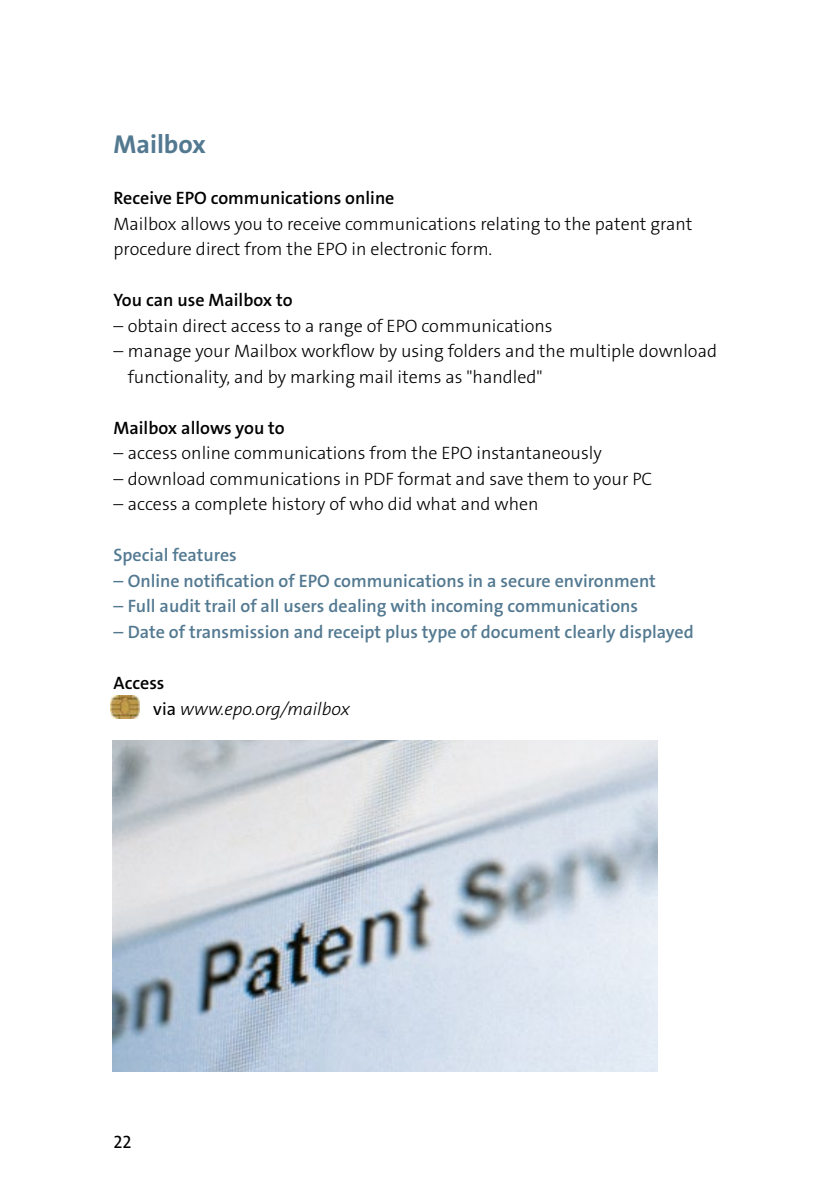
<style>
.page{position:relative;width:840px;height:1191px;background:#fff}
.page>*{position:absolute;margin:0;border:0;box-sizing:border-box;transform-origin:0 0}
.t1{font:26px "The Sans LP7 Bld";color:#537991}
.t2{font:18px/25.6px "The Sans LP3 Lig";color:#000}
.t3{font:18px "The Sans LP6 Se Bld";color:#537991}
.t4{font:18px "The Sans LP6 Se Bld";color:#000}
.t5{font:18px "The Sans LP3 Lig IT";color:#000}
.t6{font:18px "The Sans LP5 Plain";color:#000}
.s1{font-family:"The Sans LP5 Plain"}
.s2{font-family:"The Sans LP3 Lig"}
</style>
<div class="page">
<img style="left:111px;top:696px;width:28px;height:23px">
<img style="left:112px;top:740px;width:545px;height:331px">
<h1 class="t1" style="left:113px;top:128px;width:94px">Mailbox</h1>
<p class="t4" style="left:113px;top:186px;width:282px">Receive EPO communications online</p>
<p class="t2" style="left:113px;top:211px;width:580px">Mailbox allows you to receive communications relating to the patent grant procedure direct from the EPO in electronic form.</p>
<p class="t4" style="left:113px;top:288px;width:181px">You can use Mailbox to</p>
<p class="t2" style="left:113px;top:313px;width:440px">– obtain direct access to a range of EPO communications</p>
<p class="t2" style="left:128px;top:338px;width:590px;text-indent:-14px">– manage your Mailbox workflow by using folders and the multiple download functionality, and by marking mail items as "handled"</p>
<p class="t4" style="left:113px;top:416px;width:173px">Mailbox allows you to</p>
<p class="t2" style="left:113px;top:440px;width:489px">– access online communications from the EPO instantaneously</p>
<p class="t2" style="left:113px;top:466px;width:540px">– download communications in PDF format and save them to your PC</p>
<p class="t2" style="left:113px;top:491px;width:426px">– access a complete history of who did what and when</p>
<p class="t3" style="left:113px;top:544px;width:125px">Special features</p>
<p class="t3" style="left:113px;top:569px;width:543px"><span class="s1">–</span> Online notification of EPO communications in a secure environment</p>
<p class="t3" style="left:113px;top:595px;width:526px"><span class="s1">–</span> Full audit trail of all users dealing with incoming communications</p>
<p class="t3" style="left:113px;top:620px;width:581px"><span class="s1">–</span> Date of transmission and receipt plus type of document clearly displayed</p>
<p class="t4" style="left:113px;top:671px;width:52px">Access</p>
<p class="t5" style="left:113px;top:697px;width:238px"><span class="s2">–</span> <span class="s1">via</span> www.epo.org/mailbox</p>
<p class="t6" style="left:113px;top:1130px;width:20px">22</p>
</div>
